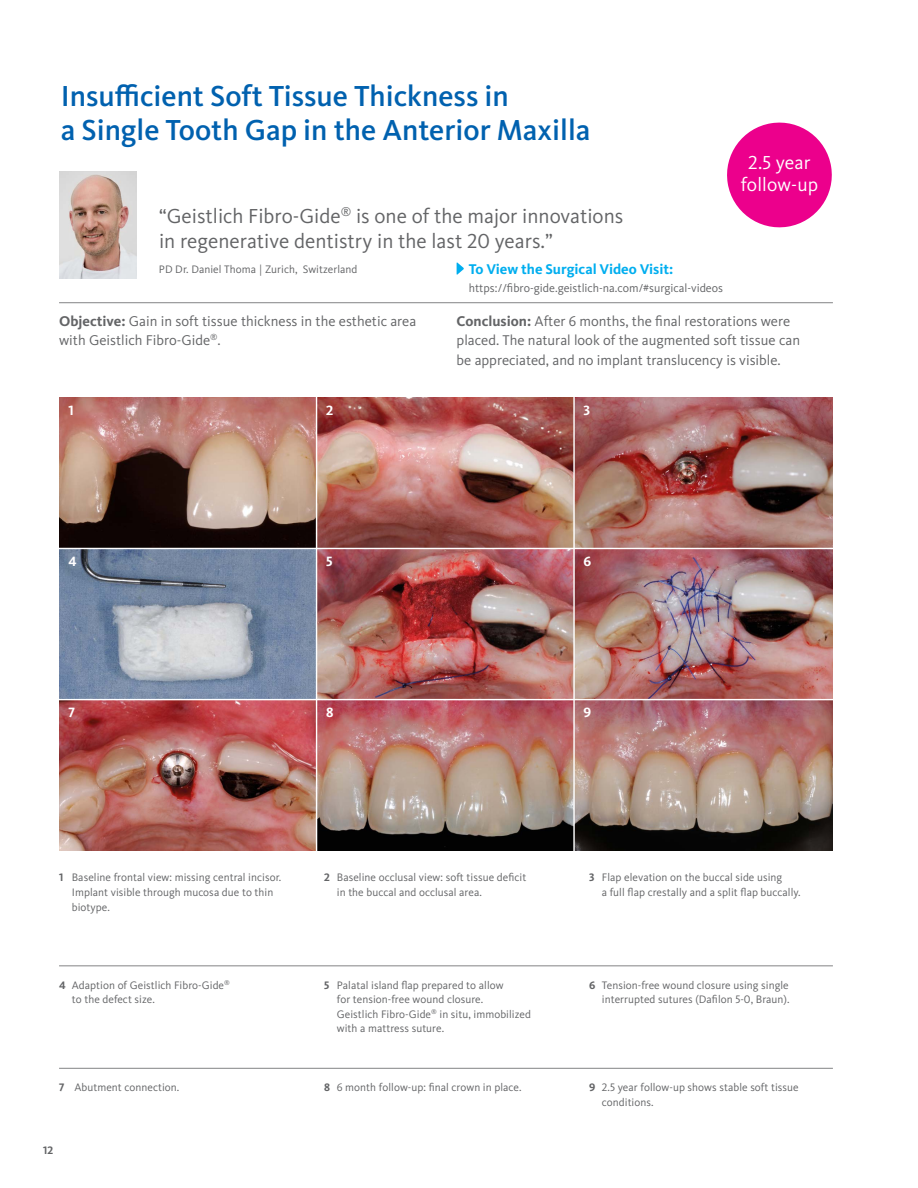
<style>
.page{position:relative;width:918px;height:1188px;background:#fff}
.page>*{position:absolute;margin:0;border:0;box-sizing:border-box;transform-origin:0 0}
.t1{font:500 30px/34px "Kievit Pro";color:#0061af}
.t2{font:21px/24.5px "Kievit Pro";color:#636466}
.t3{font:19.5px/22.5px "Kievit OT";letter-spacing:.005em;color:#fff;text-align:center}
.t4{font:14.7px/19.5px "Kievit Pro";color:#636466}
.t5{font:700 14.7px "Kievit Pro";color:#00aeef}
.t6{font:700 13.95px "Kievit Pro";color:#fff}
.t7{font:12px "Kievit Pro";color:#636466}
.t8{font:11.25px/14.7px "Kievit Pro";letter-spacing:.005em;color:#636466}
.t9{font:700 11.25px "Kievit Pro";color:#636466}
.s1{font-weight:700}
</style>
<div class="page">
<img style="left:59px;top:171px;width:77px;height:107px">
<img style="left:59px;top:397px;width:774px;height:151px">
<img style="left:59px;top:550px;width:257px;height:301px">
<img style="left:317px;top:549px;width:516px;height:302px">
<hr style="left:316px;top:395px;width:1px;height:465px;background:#fff">
<hr style="left:573px;top:389px;width:2px;height:471px;background:#fff">
<hr style="left:39px;top:699px;width:797px;height:1px;background:#fff">
<hr style="left:59px;top:966px;width:774px;height:1px;background:#636466">
<hr style="left:59px;top:1068px;width:774px;height:1px;background:#636466">
<hr style="left:59px;top:302px;width:774px;height:1px;background:#636466">
<svg style="left:457px;top:262px;width:7px;height:13px"></svg>
<svg style="left:727px;top:122px;width:105px;height:106px"></svg>
<h1 class="t1" style="left:61px;top:79px;width:531px">Insufficient Soft Tissue Thickness in<br>a Single Tooth Gap in the Anterior Maxilla</h1>
<h2 class="t2" style="left:159px;top:204px;width:466px">“Geistlich Fibro-Gide<sup>®</sup> is one of the major innovations in regenerative dentistry in the last 20 years.”</h2>
<h3 class="t3" style="left:741px;top:151px;width:79px">2.5 year follow-up</h3>
<h3 class="t5" style="left:469px;top:260px;width:206px">To View the Surgical Video Visit:</h3>
<p class="t7" style="left:469px;top:280px;width:256px">https://fibro-gide.geistlich-na.com/#surgical-videos</p>
<p class="t8" style="left:159px;top:262px;width:200px">PD Dr. Daniel Thoma | Zurich, Switzerland</p>
<h3 class="t4" style="left:59px;top:311px;width:359px"><span class="s1">Objective:</span> Gain in soft tissue thickness in the esthetic area with Geistlich Fibro-Gide<sup>®</sup>.</h3>
<h3 class="t4" style="left:457px;top:311px;width:345px"><span class="s1">Conclusion:</span> After 6 months, the final restorations were placed. The natural look of the augmented soft tissue can be appreciated, and no implant translucency is visible.</h3>
<p class="t6" style="left:69px;top:402px;width:7px">1</p>
<p class="t6" style="left:326px;top:402px;width:9px">2</p>
<p class="t6" style="left:584px;top:402px;width:8px">3</p>
<p class="t6" style="left:69px;top:553px;width:10px">4</p>
<p class="t6" style="left:326px;top:553px;width:8px">5</p>
<p class="t6" style="left:584px;top:553px;width:9px">6</p>
<p class="t6" style="left:69px;top:704px;width:8px">7</p>
<p class="t6" style="left:326px;top:704px;width:9px">8</p>
<p class="t6" style="left:584px;top:704px;width:9px">9</p>
<p class="t8" style="left:72px;top:870px;width:211px;text-indent:-13px"><span class="s1">1</span> Baseline frontal view: missing central incisor.<br>Implant visible through mucosa due to thin biotype.</p>
<p class="t8" style="left:337px;top:870px;width:191px;text-indent:-13px"><span class="s1">2</span> Baseline occlusal view: soft tissue deficit in the buccal and occlusal area.</p>
<p class="t8" style="left:602px;top:870px;width:200px;text-indent:-13px"><span class="s1">3</span> Flap elevation on the buccal side using<br>a full flap crestally and a split flap buccally.</p>
<p class="t8" style="left:72px;top:977px;width:160px;text-indent:-13px"><span class="s1">4</span> Adaption of Geistlich Fibro-Gide<sup>® </sup>to the defect size.</p>
<p class="t8" style="left:337px;top:977px;width:196px;text-indent:-13px"><span class="s1">5</span> Palatal island flap prepared to allow<br>for tension-free wound closure.<br>Geistlich Fibro-Gide<sup>®</sup> in situ, immobilized with a mattress suture.</p>
<p class="t8" style="left:589px;top:977px;width:202px;text-align:right"><span class="s1">6</span> Tension-free wound closure using single interrupted sutures (Dafilon 5-0, Braun).</p>
<p class="t8" style="left:59px;top:1080px;width:122px"><span class="s1">7</span> Abutment connection.</p>
<p class="t8" style="left:324px;top:1080px;width:199px"><span class="s1">8</span> 6 month follow-up: final crown in place.</p>
<p class="t8" style="left:602px;top:1080px;width:198px;text-indent:-13px"><span class="s1">9</span> 2.5 year follow-up shows stable soft tissue conditions.</p>
<p class="t9" style="left:43px;top:1144px;width:12px">12</p>
</div>
